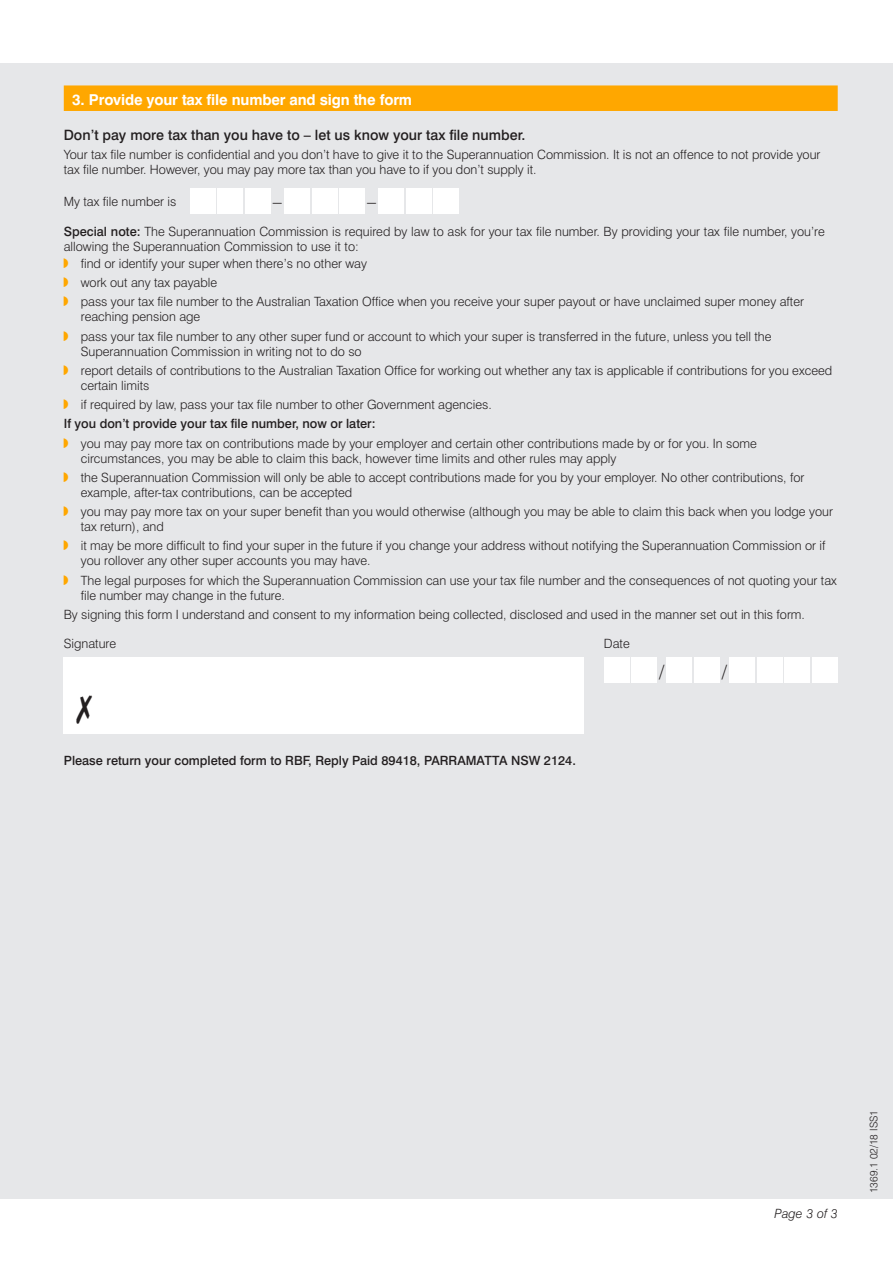
<style>
.page{position:relative;width:893px;height:1263px;background:#fff}
.page>*{position:absolute;margin:0;border:0;box-sizing:border-box;transform-origin:0 0}
.t1{font:300 18px "Swiss 721 BT";color:#231f20}
.t2{font:700 15px "Swiss 721 BT";letter-spacing:-.01em;color:#fff}
.t3{font:500 14.25px "Swiss 721 BT";color:#231f20}
.t4{font:300 12.75px/15px "Swiss 721 BT";color:#231f20}
.t5{font:500 12.75px "Swiss 721 BT";color:#231f20}
.t6{font:italic 300 12.75px "Swiss 721 BT";color:#231f20}
.t7{font:300 10.5px "Swiss 721 BT";color:#231f20}
.s1{font-weight:500}
.s2{font-family:"RBF Notch";font-weight:400;font-size:13.5px;color:#ffa700}
</style>
<div class="page">
<div style="left:0;top:64px;width:893px;height:1135px;background:#e6e7e9"></div>
<div style="left:64px;top:85px;width:774px;height:26px;background:#ffa700"></div>
<div style="left:190px;top:188px;width:25px;height:26px;background:#fff"></div>
<div style="left:218px;top:188px;width:25px;height:26px;background:#fff"></div>
<div style="left:245px;top:188px;width:26px;height:26px;background:#fff"></div>
<div style="left:284px;top:188px;width:26px;height:26px;background:#fff"></div>
<div style="left:312px;top:188px;width:25px;height:26px;background:#fff"></div>
<div style="left:339px;top:188px;width:26px;height:26px;background:#fff"></div>
<div style="left:378px;top:188px;width:26px;height:26px;background:#fff"></div>
<div style="left:406px;top:188px;width:25px;height:26px;background:#fff"></div>
<div style="left:434px;top:188px;width:25px;height:26px;background:#fff"></div>
<div style="left:64px;top:657px;width:520px;height:77px;background:#fff"></div>
<div style="left:604px;top:657px;width:25px;height:26px;background:#fff"></div>
<div style="left:631px;top:657px;width:26px;height:26px;background:#fff"></div>
<div style="left:666px;top:657px;width:26px;height:26px;background:#fff"></div>
<div style="left:694px;top:657px;width:26px;height:26px;background:#fff"></div>
<div style="left:729px;top:657px;width:26px;height:26px;background:#fff"></div>
<div style="left:757px;top:657px;width:25px;height:26px;background:#fff"></div>
<div style="left:784px;top:657px;width:26px;height:26px;background:#fff"></div>
<div style="left:812px;top:657px;width:26px;height:26px;background:#fff"></div>
<p class="t2" style="left:72px;top:90px;width:341px">3. Provide your tax file number and sign the form</p>
<p class="t3" style="left:64px;top:126px;width:463px">Don’t pay more tax than you have to – let us know your tax file number.</p>
<p class="t4" style="left:64px;top:147px;width:758px">Your tax file number is confidential and you don’t have to give it to the Superannuation Commission. It is not an offence to not provide your tax file number. However, you may pay more tax than you have to if you don’t supply it.</p>
<p class="t4" style="left:64px;top:194px;width:114px">My tax file number is</p>
<h1 class="t1" style="left:273px;top:190px;width:10px">–</h1>
<h1 class="t1" style="left:367px;top:190px;width:10px">–</h1>
<p class="t4" style="left:64px;top:223px;width:763px"><span class="s1">Special note:</span> The Superannuation Commission is required by law to ask for your tax file number. By providing your tax file number, you’re allowing the Superannuation Commission to use it to:</p>
<p class="t4" style="left:64px;top:256px;width:305px"><span class="s2">•</span> find or identify your super when there’s no other way</p>
<p class="t4" style="left:64px;top:275px;width:155px"><span class="s2">•</span> work out any tax payable</p>
<p class="t4" style="left:81px;top:294px;width:725px;text-indent:-17px"><span class="s2">•</span> pass your tax file number to the Australian Taxation Office when you receive your super payout or have unclaimed super money after reaching pension age</p>
<p class="t4" style="left:81px;top:328px;width:692px;text-indent:-17px"><span class="s2">•</span> pass your tax file number to any other super fund or account to which your super is transferred in the future, unless you tell the<br>Superannuation Commission in writing not to do so</p>
<p class="t4" style="left:81px;top:363px;width:753px;text-indent:-17px"><span class="s2">•</span> report details of contributions to the Australian Taxation Office for working out whether any tax is applicable if contributions for you exceed certain limits</p>
<p class="t4" style="left:64px;top:395px;width:429px;line-height:19.2px"><span class="s2">•</span> if required by law, pass your tax file number to other Government agencies.<br><span class="s1">If you don’t provide your tax file number, now or later:</span></p>
<p class="t4" style="left:81px;top:435px;width:678px;text-indent:-17px"><span class="s2">•</span> you may pay more tax on contributions made by your employer and certain other contributions made by or for you. In some circumstances, you may be able to claim this back, however time limits and other rules may apply</p>
<p class="t4" style="left:81px;top:470px;width:725px;text-indent:-17px"><span class="s2">•</span> the Superannuation Commission will only be able to accept contributions made for you by your employer. No other contributions, for example, after-tax contributions, can be accepted</p>
<p class="t4" style="left:81px;top:504px;width:754px;text-indent:-17px"><span class="s2">•</span> you may pay more tax on your super benefit than you would otherwise (although you may be able to claim this back when you lodge your tax return), and</p>
<p class="t4" style="left:81px;top:538px;width:746px;text-indent:-17px"><span class="s2">•</span> it may be more difficult to find your super in the future if you change your address without notifying the Superannuation Commission or if you rollover any other super accounts you may have.</p>
<p class="t4" style="left:81px;top:572px;width:758px;text-indent:-17px"><span class="s2">•</span> The legal purposes for which the Superannuation Commission can use your tax file number and the consequences of not quoting your tax file number may change in the future.</p>
<p class="t4" style="left:64px;top:607px;width:743px">By signing this form I understand and consent to my information being collected, disclosed and used in the manner set out in this form.</p>
<p class="t4" style="left:64px;top:636px;width:54px">Signature</p>
<p class="t4" style="left:604px;top:636px;width:27px">Date</p>
<h1 class="t1" style="left:659px;top:661px;width:7px">/</h1>
<h1 class="t1" style="left:722px;top:661px;width:7px">/</h1>
<p class="t5" style="left:64px;top:753px;width:514px">Please return your completed form to RBF, Reply Paid 89418, PARRAMATTA NSW 2124.</p>
<p class="t6" style="left:774px;top:1206px;width:65px">Page 3 of 3</p>
<p class="t7" style="left:867px;top:1193px;width:85px;rotate:-90deg">1369.1 02/18 ISS1</p>
</div>
